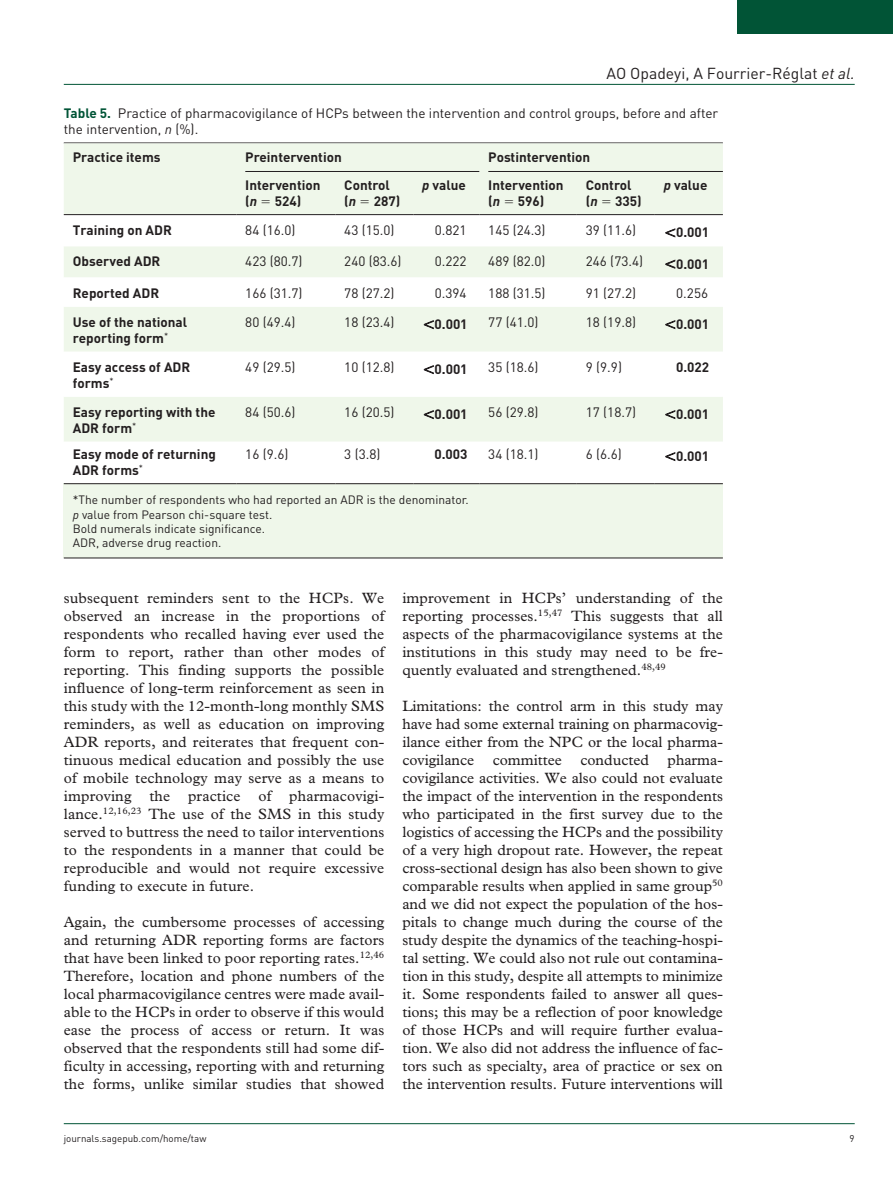
<style>
.page{position:relative;width:893px;height:1191px;background:#fff}
.page>*{position:absolute;margin:0;border:0;box-sizing:border-box;transform-origin:0 0}
.t1{font:15.75px "DIN";color:#231f20}
.t2{font:15px/18px "Plantin Std";letter-spacing:.005em;color:#231f20;text-align:justify}
.t3{font:13.5px/15.8px "DIN";color:#231f20}
.t4{font:700 13.5px/15.8px "DIN";color:#231f20}
.t5{font:12px/14.2px "DIN";color:#231f20}
.t6{font:9.75px "DIN";color:#231f20}
.s1{font-style:italic}
.s2{font-weight:700;color:#015436}
</style>
<div class="page">
<hr style="left:64px;top:84px;width:791px;height:1px;background:#015436">
<hr style="left:64px;top:1123px;width:791px;height:1px;background:#015436">
<div style="left:738px;top:0;width:155px;height:34px;background:#015436"></div>
<div style="left:64px;top:483px;width:659px;height:75px;background:#eff7ea"></div>
<hr style="left:64px;top:557px;width:659px;height:1px;background:#231f20">
<div style="left:64px;top:143px;width:659px;height:71px;background:#eff7ea"></div>
<svg style="left:64px;top:215px;width:659px;height:247px"></svg>
<hr style="left:64px;top:214px;width:172px;height:1px;background:#231f20">
<hr style="left:236px;top:214px;width:99px;height:1px;background:#231f20">
<hr style="left:335px;top:214px;width:78px;height:1px;background:#231f20">
<hr style="left:413px;top:214px;width:66px;height:1px;background:#231f20">
<hr style="left:479px;top:214px;width:98px;height:1px;background:#231f20">
<hr style="left:577px;top:214px;width:78px;height:1px;background:#231f20">
<hr style="left:655px;top:214px;width:68px;height:1px;background:#231f20">
<hr style="left:64px;top:483px;width:172px;height:1px;background:#231f20">
<hr style="left:236px;top:483px;width:99px;height:1px;background:#231f20">
<hr style="left:335px;top:483px;width:78px;height:1px;background:#231f20">
<hr style="left:413px;top:483px;width:66px;height:1px;background:#231f20">
<hr style="left:479px;top:483px;width:98px;height:1px;background:#231f20">
<hr style="left:577px;top:483px;width:78px;height:1px;background:#231f20">
<hr style="left:655px;top:483px;width:68px;height:1px;background:#231f20">
<hr style="left:245px;top:171px;width:234px;height:1px;background:#231f20">
<hr style="left:488px;top:171px;width:235px;height:1px;background:#231f20">
<svg style="left:262px;top:200px;width:8px;height:3px"></svg>
<svg style="left:361px;top:200px;width:8px;height:3px"></svg>
<svg style="left:505px;top:200px;width:8px;height:3px"></svg>
<svg style="left:602px;top:200px;width:8px;height:3px"></svg>
<svg style="left:665px;top:228px;width:11px;height:9px"></svg>
<svg style="left:665px;top:259px;width:11px;height:10px"></svg>
<svg style="left:424px;top:320px;width:10px;height:9px"></svg>
<svg style="left:665px;top:320px;width:11px;height:9px"></svg>
<svg style="left:424px;top:365px;width:10px;height:9px"></svg>
<svg style="left:424px;top:410px;width:10px;height:9px"></svg>
<svg style="left:665px;top:410px;width:11px;height:9px"></svg>
<svg style="left:665px;top:452px;width:11px;height:9px"></svg>
<p class="t1" style="left:606px;top:63px;width:250px">AO Opadeyi, A Fourrier-Réglat <span class="s1">et al.</span></p>
<p class="t3" style="left:64px;top:105px;width:656px"><span class="s2">Table 5.</span> Practice of pharmacovigilance of HCPs between the intervention and control groups, before and after the intervention, <span class="s1">n</span> (%).</p>
<p class="t4" style="left:73px;top:149px;width:89px">Practice items</p>
<p class="t4" style="left:245px;top:149px;width:98px">Preintervention</p>
<p class="t4" style="left:488px;top:149px;width:103px">Postintervention</p>
<p class="t4" style="left:245px;top:176px;width:77px">Intervention (<span class="s1">n</span></p>
<p class="t4" style="left:344px;top:176px;width:47px">Control (<span class="s1">n</span></p>
<p class="t4" style="left:586px;top:176px;width:47px">Control (<span class="s1">n</span></p>
<p class="t4" style="left:422px;top:176px;width:45px"><span class="s1">p</span> value</p>
<p class="t4" style="left:488px;top:176px;width:77px">Intervention (<span class="s1">n</span></p>
<p class="t4" style="left:664px;top:176px;width:45px"><span class="s1">p</span> value</p>
<p class="t4" style="left:275px;top:192px;width:28px">524)</p>
<p class="t4" style="left:374px;top:192px;width:28px">287)</p>
<p class="t4" style="left:518px;top:192px;width:28px">596)</p>
<p class="t4" style="left:615px;top:192px;width:28px">335)</p>
<p class="t4" style="left:73px;top:222px;width:101px">Training on ADR</p>
<p class="t3" style="left:245px;top:222px;width:52px">84 (16.0)</p>
<p class="t3" style="left:344px;top:222px;width:52px">43 (15.0)</p>
<p class="t3" style="left:435px;top:222px;width:33px">0.821</p>
<p class="t3" style="left:488px;top:222px;width:59px">145 (24.3)</p>
<p class="t3" style="left:586px;top:222px;width:52px">39 (11.6)</p>
<p class="t4" style="left:676px;top:224px;width:35px">0.001</p>
<p class="t4" style="left:73px;top:253px;width:89px">Observed ADR</p>
<p class="t3" style="left:245px;top:253px;width:59px">423 (80.7)</p>
<p class="t3" style="left:344px;top:253px;width:59px">240 (83.6)</p>
<p class="t3" style="left:435px;top:253px;width:33px">0.222</p>
<p class="t3" style="left:488px;top:253px;width:59px">489 (82.0)</p>
<p class="t3" style="left:586px;top:253px;width:59px">246 (73.4)</p>
<p class="t4" style="left:676px;top:255px;width:35px">0.001</p>
<p class="t4" style="left:73px;top:284px;width:88px">Reported ADR</p>
<p class="t3" style="left:245px;top:284px;width:59px">166 (31.7)</p>
<p class="t3" style="left:344px;top:284px;width:52px">78 (27.2)</p>
<p class="t3" style="left:435px;top:284px;width:33px">0.394</p>
<p class="t3" style="left:488px;top:284px;width:59px">188 (31.5)</p>
<p class="t3" style="left:586px;top:284px;width:52px">91 (27.2)</p>
<p class="t3" style="left:676px;top:284px;width:33px">0.256</p>
<p class="t4" style="left:73px;top:314px;width:116px">Use of the national reporting form<sup>*</sup></p>
<p class="t3" style="left:245px;top:314px;width:52px">80 (49.4)</p>
<p class="t3" style="left:344px;top:314px;width:52px">18 (23.4)</p>
<p class="t4" style="left:434px;top:316px;width:35px">0.001</p>
<p class="t3" style="left:488px;top:314px;width:52px">77 (41.0)</p>
<p class="t3" style="left:586px;top:314px;width:52px">18 (19.8)</p>
<p class="t4" style="left:676px;top:316px;width:35px">0.001</p>
<p class="t4" style="left:73px;top:358px;width:119px">Easy access of ADR forms<sup>*</sup></p>
<p class="t3" style="left:245px;top:359px;width:52px">49 (29.5)</p>
<p class="t3" style="left:344px;top:359px;width:52px">10 (12.8)</p>
<p class="t4" style="left:434px;top:361px;width:35px">0.001</p>
<p class="t3" style="left:488px;top:359px;width:52px">35 (18.6)</p>
<p class="t3" style="left:586px;top:359px;width:38px">9 (9.9)</p>
<p class="t4" style="left:676px;top:358px;width:35px">0.022</p>
<p class="t4" style="left:73px;top:403px;width:144px">Easy reporting with the<br>ADR form<sup>*</sup></p>
<p class="t3" style="left:245px;top:404px;width:52px">84 (50.6)</p>
<p class="t3" style="left:344px;top:404px;width:52px">16 (20.5)</p>
<p class="t4" style="left:434px;top:405px;width:35px">0.001</p>
<p class="t3" style="left:488px;top:404px;width:52px">56 (29.8)</p>
<p class="t3" style="left:586px;top:404px;width:52px">17 (18.7)</p>
<p class="t4" style="left:676px;top:405px;width:35px">0.001</p>
<p class="t4" style="left:73px;top:445px;width:145px">Easy mode of returning<br>ADR forms<sup>*</sup></p>
<p class="t3" style="left:245px;top:446px;width:45px">16 (9.6)</p>
<p class="t3" style="left:344px;top:446px;width:38px">3 (3.8)</p>
<p class="t4" style="left:434px;top:445px;width:35px">0.003</p>
<p class="t3" style="left:488px;top:446px;width:52px">34 (18.1)</p>
<p class="t3" style="left:586px;top:446px;width:38px">6 (6.6)</p>
<p class="t4" style="left:676px;top:447px;width:35px">0.001</p>
<p class="t5" style="left:73px;top:492px;width:397px">*The number of respondents who had reported an ADR is the denominator. <span class="s1">p</span> value from Pearson chi-square test.<br>Bold numerals indicate significance.<br>ADR, adverse drug reaction.</p>
<p class="t2" style="left:64px;top:588px;width:322px">subsequent reminders sent to the HCPs. We observed an increase in the proportions of respondents who recalled having ever used the form to report, rather than other modes of reporting. This finding supports the possible influence of long-term reinforcement as seen in this study with the 12-month-long monthly SMS reminders, as well as education on improving ADR reports, and reiterates that frequent con&shy;tinuous medical education and possibly the use of mobile technology may serve as a means to improving the practice of pharmacovigi&shy;lance.<sup>12,16,23</sup> The use of the SMS in this study served to buttress the need to tailor interventions to the respondents in a manner that could be reproducible and would not require excessive funding to execute in future.</p>
<p class="t2" style="left:64px;top:912px;width:322px">Again, the cumbersome processes of accessing and returning ADR reporting forms are factors that have been linked to poor reporting rates.<sup>12,46<br></sup>Therefore, location and phone numbers of the local pharmacovigilance centres were made avail&shy;able to the HCPs in order to observe if this would ease the process of access or return. It was observed that the respondents still had some dif&shy;ficulty in accessing, reporting with and returning the forms, unlike similar studies that showed</p>
<p class="t2" style="left:402px;top:588px;width:322px">improvement in HCPs’ understanding of the reporting processes.<sup>15,47</sup> This suggests that all aspects of the pharmacovigilance systems at the institutions in this study may need to be fre&shy;quently evaluated and strengthened.<sup>48,49</sup></p>
<p class="t2" style="left:402px;top:696px;width:322px">Limitations: the control arm in this study may have had some external training on pharmacovig&shy;ilance either from the NPC or the local pharma&shy;covigilance committee conducted pharma&shy;covigilance activities. We also could not evaluate the impact of the intervention in the respondents who participated in the first survey due to the logistics of accessing the HCPs and the possibility of a very high dropout rate. However, the repeat cross-sectional design has also been shown to give comparable results when applied in same group<sup>50 </sup>and we did not expect the population of the hos&shy;pitals to change much during the course of the study despite the dynamics of the teaching-hospi&shy;tal setting. We could also not rule out contamina&shy;tion in this study, despite all attempts to minimize it. Some respondents failed to answer all ques&shy;tions; this may be a reflection of poor knowledge of those HCPs and will require further evalua&shy;tion. We also did not address the influence of fac&shy;tors such as specialty, area of practice or sex on the intervention results. Future interventions will</p>
<p class="t6" style="left:64px;top:1132px;width:144px">journals.sagepub.com/home/taw</p>
<p class="t6" style="left:850px;top:1132px;width:7px">9</p>
</div>
